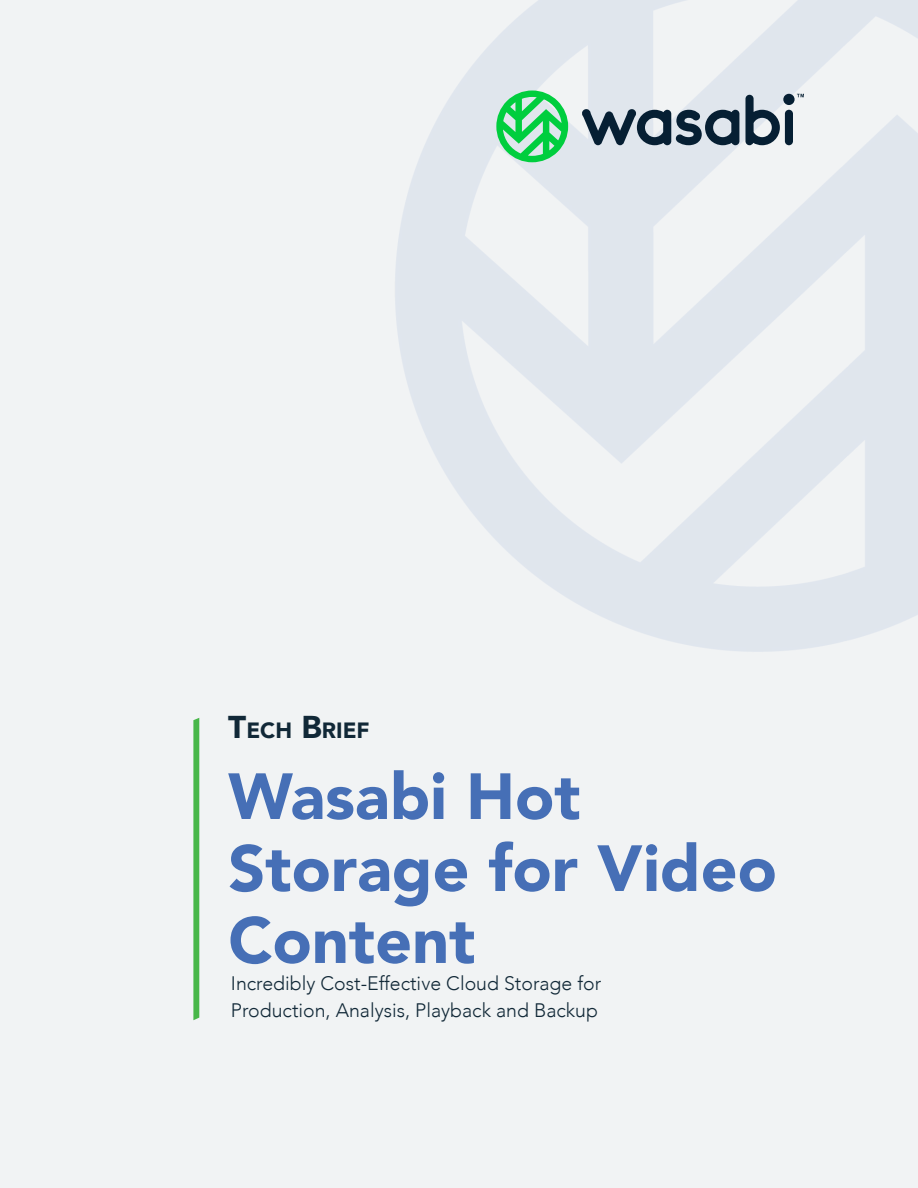
<style>
.page{position:relative;width:918px;height:1188px;background:#fff}
.page>*{position:absolute;margin:0;border:0;box-sizing:border-box;transform-origin:0 0}
.t1{font:900 64.5px/72px "Avenir";color:#466fb6}
.t2{font:900 22.05px "Avenir";color:#112837}
.t3{font:300 19.5px/27px "Avenir";color:#112837}
.s1{font-size:31.5px}
</style>
<div class="page">
<div style="left:0;top:0;width:918px;height:1188px;background:linear-gradient(to right,#f2f4f4,#eaeef1)"></div>
<svg style="left:496px;top:91px;width:72px;height:71px;background:#6ada90"></svg>
<div style="left:785px;top:110px;width:8px;height:35px;background:#061f33;border-radius:4px"></div>
<svg style="left:745px;top:95px;width:35px;height:50px"></svg>
<div style="left:783px;top:94px;width:12px;height:11px;background:#061f33;border-radius:50%"></div>
<svg style="left:582px;top:109px;width:157px;height:36px;background:#6a7a88"></svg>
<svg style="left:797px;top:94px;width:7px;height:3px"></svg>
<svg style="left:193px;top:718px;width:6px;height:302px;background:#54bb55"></svg>
<p class="t2" style="left:228px;top:711px;width:143px"><span class="s1">T</span>ECH <span class="s1">B</span>RIEF</p>
<h1 class="t1" style="left:228px;top:759px;width:550px">Wasabi Hot<br>Storage for Video<br>Content</h1>
<p class="t3" style="left:231px;top:970px;width:372px">Incredibly Cost-Effective Cloud Storage for<br>Production, Analysis, Playback and Backup</p>
</div>
